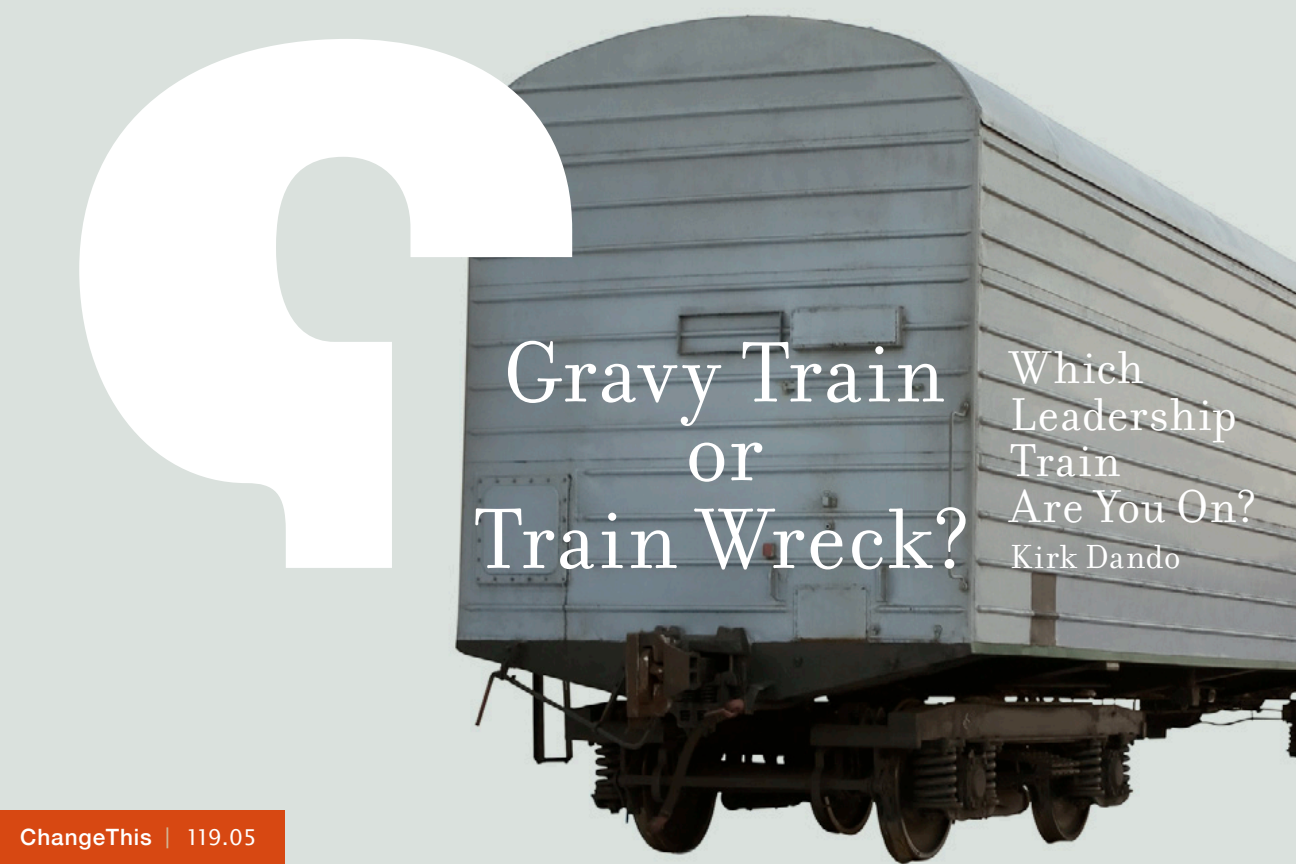
<style>
.page{position:relative;width:1296px;height:864px;background:#dae1dd}
.page>*{position:absolute;margin:0;border:0;box-sizing:border-box;transform-origin:0 0}
.t1{font:92.25px/78.8px "Filosofia OT";letter-spacing:.02em;color:#fff;text-align:center}
.t2{font:49.5px/46.1px "Filosofia OT";letter-spacing:.025em;color:#fff}
.t3{font:36px "Filosofia OT";letter-spacing:.015em;color:#fff}
.t4{font:500 22.5px "Helvetica Neue";letter-spacing:.04em;color:#fff}
.s1{font-family:"Lucida Sans EFOP";font-weight:400;font-size:24.75px;color:#d2b696}
.s2{font-family:"Lucida Sans EFOP";font-weight:400;font-size:23.62px}
</style>
<div class="page">
<img style="left:455px;top:14px;width:841px;height:850px">
<svg style="left:79px;top:39px;width:493px;height:529px;fill:#fff"></svg>
<div style="left:0;top:810px;width:285px;height:54px;background:#d74812"></div>
<p class="t4" style="left:20px;top:819px;width:238px">ChangeThis <span class="s1">|</span> <span class="s2">119.05</span></p>
<h1 class="t1" style="left:504px;top:334px;width:442px">Gravy Train or</h1>
<h1 class="t1" style="left:474px;top:501px;width:501px">Train Wreck?</h1>
<p class="t2" style="left:1010px;top:345px;width:250px">Which<br>Leadership<br>Train<br>Are You On?</p>
<p class="t3" style="left:1010px;top:537px;width:172px">Kirk Dando</p>
</div>
